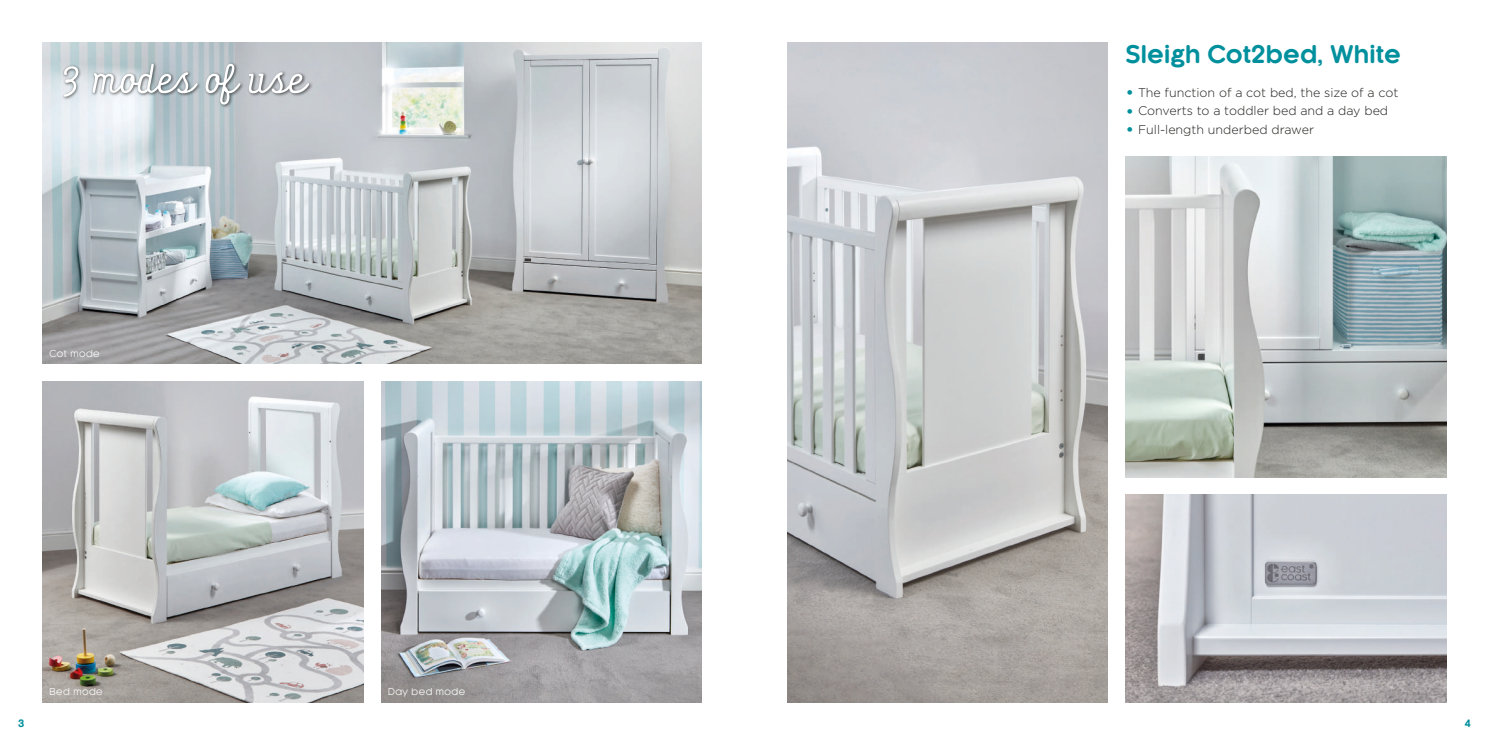
<style>
.page{position:relative;width:1489px;height:745px;background:#fff}
.page>*{position:absolute;margin:0;border:0;box-sizing:border-box;transform-origin:0 0}
.t1{font:700 23.75px "Kaleko 205 Round";letter-spacing:.005em;color:#00909d}
.t2{font:300 12.5px "Gotham";color:#1d1d1b}
.t3{font:700 10px "Kaleko 205 Round";color:#00909d}
.t4{font:9.38px "Kaleko 105 Round";letter-spacing:.05em;color:#fff}
.s1{font-size:18.75px;color:#00909d}
</style>
<div class="page">
<img style="left:43px;top:43px;width:659px;height:320px">
<img style="left:381px;top:381px;width:321px;height:321px">
<img style="left:43px;top:381px;width:320px;height:321px">
<img style="left:787px;top:43px;width:320px;height:659px">
<img style="left:1125px;top:156px;width:321px;height:321px">
<img style="left:60px;top:60px;width:254px;height:49px">
<svg style="left:93px;top:64px;width:104px;height:29px"></svg>
<svg style="left:64px;top:66px;width:15px;height:31px"></svg>
<svg style="left:205px;top:64px;width:35px;height:41px"></svg>
<svg style="left:249px;top:72px;width:60px;height:21px"></svg>
<img style="left:1125px;top:494px;width:321px;height:208px">
<h1 class="t1" style="left:1125px;top:41px;width:277px">Sleigh Cot2bed, White</h1>
<p class="t4" style="left:50px;top:347px;width:51px">Cot mode</p>
<p class="t4" style="left:50px;top:686px;width:55px">Bed mode</p>
<p class="t4" style="left:388px;top:686px;width:78px">Day bed mode</p>
<p class="t2" style="left:1125px;top:84px;width:274px"><span class="s1">•</span> The function of a cot bed, the size of a cot</p>
<p class="t2" style="left:1125px;top:103px;width:264px"><span class="s1">•</span> Converts to a toddler bed and a day bed</p>
<p class="t2" style="left:1125px;top:122px;width:190px"><span class="s1">•</span> Full-length underbed drawer</p>
<p class="t3" style="left:18px;top:716px;width:8px">3</p>
<p class="t3" style="left:1464px;top:716px;width:7px">4</p>
</div>
